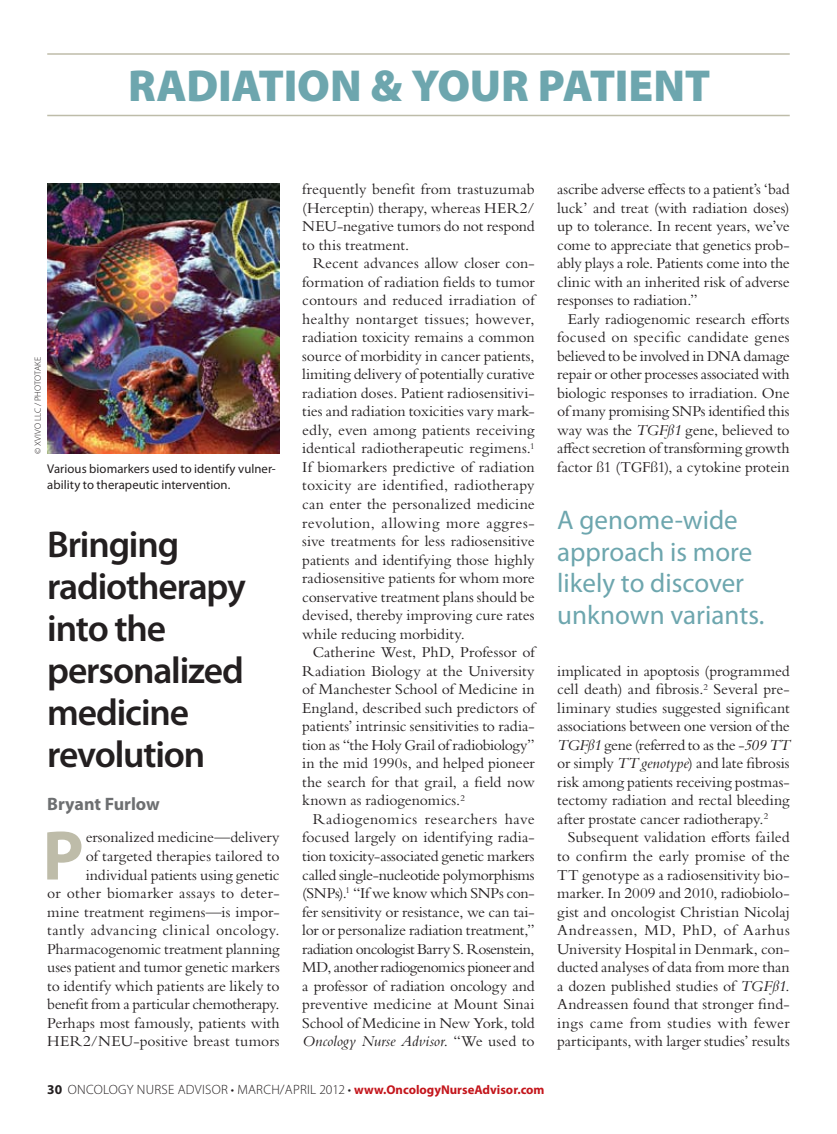
<style>
.page{position:relative;width:837px;height:1134px;background:#fff}
.page>*{position:absolute;margin:0;border:0;box-sizing:border-box;transform-origin:0 0}
.t1{font:700 70.65px "Myriad Pro";color:#bebca9}
.t2{font:900 45px "Myriad Pro";letter-spacing:-.01em;color:#6da6ae}
.t3{font:600 37.5px/42px "Myriad Pro";letter-spacing:-.03em;color:#231f20}
.t4{font:27px/31.5px "Myriad Pro";color:#6da6ae}
.t5{font:700 18px "Myriad Pro";color:#6d6f71}
.t6{font:15.75px/18.5px "Bembo Std";color:#231f20;text-align:justify}
.t7{font:300 13.5px "Myriad Pro";letter-spacing:.02em;color:#231f20}
.t8{font:12.75px/15.8px "Myriad Pro";letter-spacing:.005em;color:#231f20}
.t9{font:300 9px "Myriad Pro";letter-spacing:.015em;color:#231f20}
.s1{font-style:italic}
.s2{font-weight:700}
.s3{font-weight:700;font-size:12.75px;color:#c4161c}
</style>
<div class="page">
<img style="left:47px;top:183px;width:233px;height:271px">
<hr style="left:47px;top:53px;width:743px;height:2px;background:#bebca9">
<hr style="left:47px;top:115px;width:743px;height:1px;background:#bebca9">
<h2 class="t2" style="left:128px;top:60px;width:584px">RADIATION &amp; YOUR PATIENT</h2>
<p class="t9" style="left:33px;top:454px;width:98px;rotate:-90deg">© XVIVO LLC / PHOTOTAKE</p>
<p class="t8" style="left:47px;top:461px;width:230px">Various biomarkers used to identify vulner&shy;ability to therapeutic intervention.</p>
<h3 class="t3" style="left:47px;top:523px;width:200px">Bringing radiotherapy into the personalized medicine revolution</h3>
<p class="t5" style="left:47px;top:792px;width:114px">Bryant Furlow</p>
<h1 class="t1" style="left:43px;top:810px;width:43px">P</h1>
<p class="t6" style="left:47px;top:828px;width:234px;text-align:right">ersonalized medicine—delivery<br>of targeted therapies tailored to individual patients using genetic<br>or other biomarker assays to deter&shy;mine treatment regimens—is impor&shy;tantly advancing clinical oncology.<br>Pharmacogenomic treatment planning uses patient and tumor genetic markers to identify which patients are likely to benefit from a particular chemotherapy.<br>Perhaps most famously, patients with HER2/NEU-positive breast tumors</p>
<p class="t6" style="left:302px;top:180px;width:234px">frequently benefit from trastuzumab (Herceptin) therapy, whereas HER2/ NEU-negative tumors do not respond to this treatment.</p>
<p class="t6" style="left:302px;top:254px;width:234px;text-indent:11px">Recent advances allow closer con&shy;formation of radiation fields to tumor contours and reduced irradiation of healthy nontarget tissues; however, radiation toxicity remains a common source of morbidity in cancer patients, limiting delivery of potentially curative radiation doses. Patient radiosensitivi&shy;ties and radiation toxicities vary mark&shy;edly, even among patients receiving identical radiotherapeutic regimens.<sup>1<br></sup>If biomarkers predictive of radiation toxicity are identified, radiotherapy can enter the personalized medicine revolution, allowing more aggres&shy;sive treatments for less radiosensitive patients and identifying those highly radiosensitive patients for whom more conservative treatment plans should be devised, thereby improving cure rates while reducing morbidity.</p>
<p class="t6" style="left:302px;top:643px;width:234px;text-indent:11px">Catherine West, PhD, Professor of Radiation Biology at the University of Manchester School of Medicine in England, described such predictors of patients’ intrinsic sensitivities to radia&shy;tion as “the Holy Grail of radiobiology” in the mid 1990s, and helped pioneer the search for that grail, a field now known as radiogenomics.<sup>2</sup></p>
<p class="t6" style="left:302px;top:810px;width:234px;text-indent:11px">Radiogenomics researchers have focused largely on identifying radia&shy;tion toxicity-associated genetic markers called single-nucleotide polymorphisms (SNPs).<sup>1</sup> “If we know which SNPs con&shy;fer sensitivity or resistance, we can tai&shy;lor or personalize radiation treatment,” radiation oncologist Barry S. Rosenstein, MD, another radiogenomics pioneer and a professor of radiation oncology and preventive medicine at Mount Sinai School of Medicine in New York, told <span class="s1">Oncology Nurse Advisor</span>. “We used to</p>
<p class="t6" style="left:557px;top:180px;width:234px">ascribe adverse effects to a patient’s ‘bad luck’ and treat (with radiation doses) up to tolerance. In recent years, we’ve come to appreciate that genetics prob&shy;ably plays a role. Patients come into the clinic with an inherited risk of adverse responses to radiation.”</p>
<p class="t6" style="left:557px;top:309px;width:234px;text-indent:11px">Early radiogenomic research efforts focused on specific candidate genes believed to be involved in DNA damage repair or other processes associated with biologic responses to irradiation. One of many promising SNPs identified this way was the <span class="s1">TGFß1</span> gene, believed to affect secretion of transforming growth factor ß1 (TGFß1), a cytokine protein</p>
<h3 class="t4" style="left:557px;top:504px;width:209px">A genome-wide approach is more likely to discover unknown variants.</h3>
<p class="t6" style="left:557px;top:661px;width:234px">implicated in apoptosis (programmed cell death) and fibrosis.<sup>2</sup> Several pre&shy;liminary studies suggested significant associations between one version of the <span class="s1">TGFß1</span> gene (referred to as the -<span class="s1">509 TT </span>or simply <span class="s1">TT genotype</span>) and late fibrosis risk among patients receiving postmas&shy;tectomy radiation and rectal bleeding after prostate cancer radiotherapy.<sup>2</sup></p>
<p class="t6" style="left:557px;top:828px;width:234px;text-indent:11px">Subsequent validation efforts failed to confirm the early promise of the TT genotype as a radiosensitivity bio&shy;marker. In 2009 and 2010, radiobiolo&shy;gist and oncologist Christian Nicolaj Andreassen, MD, PhD, of Aarhus University Hospital in Denmark, con&shy;ducted analyses of data from more than a dozen published studies of <span class="s1">TGFß1</span>.<br>Andreassen found that stronger find&shy;ings came from studies with fewer participants, with larger studies’ results</p>
<p class="t7" style="left:47px;top:1082px;width:48px"><span class="s2">30</span> ONCOLO</p>
<p class="t7" style="left:118px;top:1082px;width:428px">GY NURSE ADVI SO R • MARCH/APRIL 2012 • <span class="s3">www.OncologyNurseAdvisor.com</span></p>
</div>
